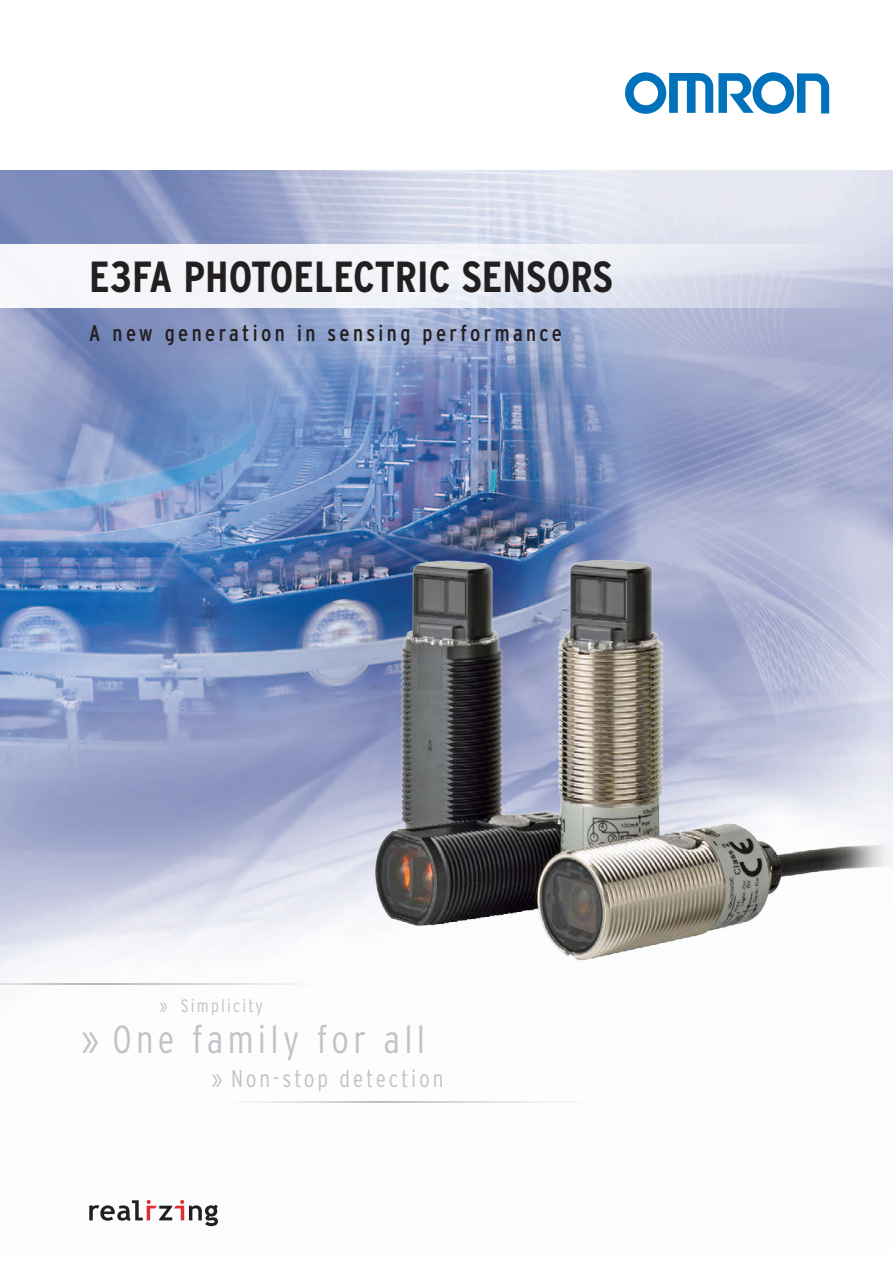
<style>
.page{position:relative;width:893px;height:1263px;background:#fff}
.page>*{position:absolute;margin:0;border:0;box-sizing:border-box;transform-origin:0 0}
.t1{font:700 condensed 43.5px "Interstate CE";color:#231f20}
.t2{font:300 condensed 39px "Interstate CE";letter-spacing:.11em;color:#c2c3c6}
.t3{font:300 condensed 24px "Interstate CE";letter-spacing:.12em;color:#c2c3c6}
.t4{font:condensed 22.5px "Interstate CE";letter-spacing:.15em;color:#231f20}
.t5{font:300 condensed 18px "Interstate CE";letter-spacing:.12em;color:#c2c3c6}
</style>
<div class="page">
<img style="left:0;top:170px;width:893px;height:1057px">
<svg style="left:0;top:244px;width:893px;height:64px;fill:#f0f2f7"></svg>
<img style="left:364px;top:549px;width:529px;height:419px">
<hr style="left:0;top:983px;width:426px;height:2px;background:#bcbdc0">
<hr style="left:119px;top:1101px;width:489px;height:2px;background:#bcbdc0">
<svg style="left:625px;top:72px;width:204px;height:42px"></svg>
<svg style="left:89px;top:1200px;width:129px;height:26px"></svg>
<h1 class="t1" style="left:89px;top:250px;width:525px">E3FA PHOTOELECTRIC SENSORS</h1>
<p class="t4" style="left:89px;top:319px;width:474px">A new generation in sensing performance</p>
<p class="t5" style="left:159px;top:995px;width:105px">» Simplicity</p>
<h2 class="t2" style="left:81px;top:1016px;width:345px">» One family for all</h2>
<p class="t3" style="left:211px;top:1064px;width:234px">» Non-stop detection</p>
</div>
